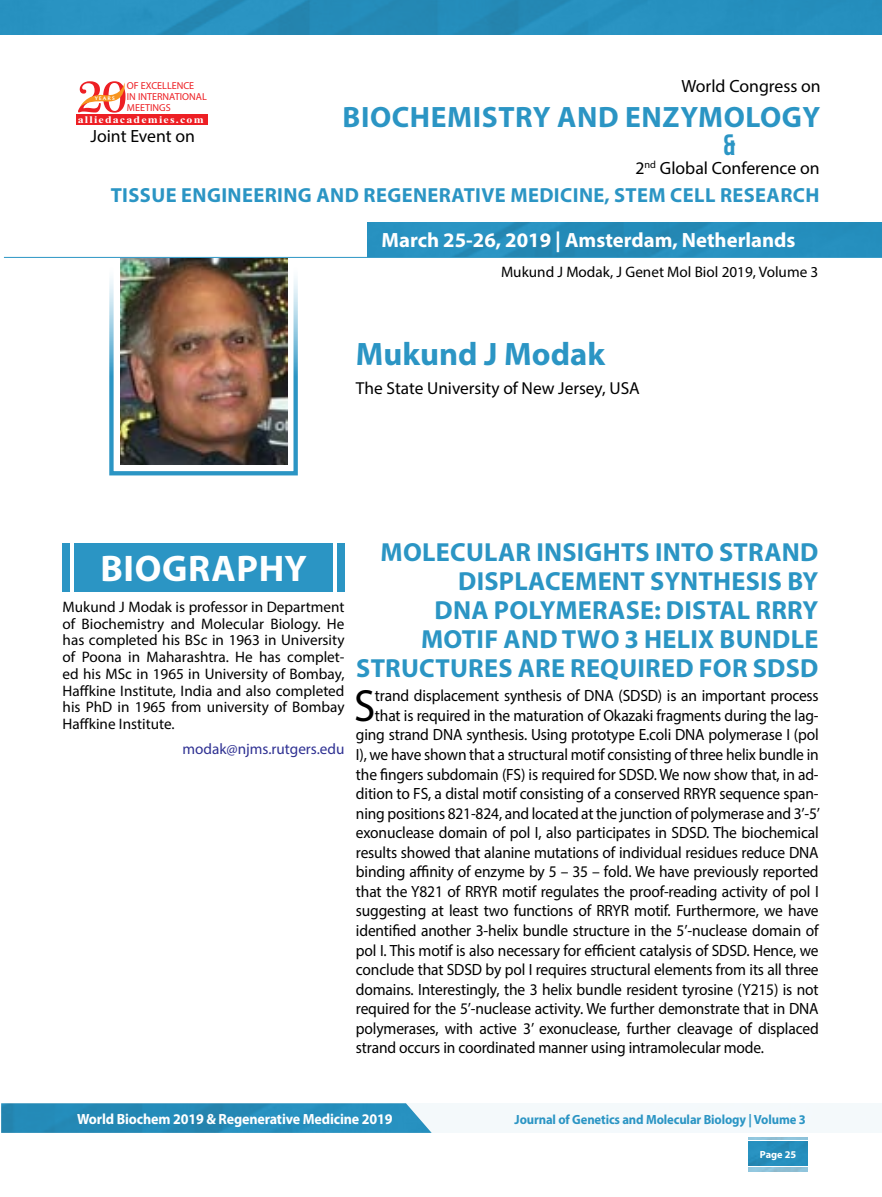
<style>
.page{position:relative;width:882px;height:1197px;background:#fff}
.page>*{position:absolute;margin:0;border:0;box-sizing:border-box;transform-origin:0 0}
.t1{font:45.32px "Myriad Pro";color:#000;scale:.95 1}
.t2{font:700 37.27px "Myriad Pro";letter-spacing:.02em;color:#fff}
.t3{font:700 32.55px "Myriad Pro";color:#2b95c4}
.t4{font:700 29.57px "Myriad Pro";letter-spacing:.02em;color:#2b95c4}
.t5{font:29.57px "Bebas Neue";color:#2b95c4}
.t6{font:700 26.25px/28.9px "Myriad Pro";letter-spacing:.01em;color:#2b95c4;text-align:right}
.t7{font:700 20.65px "Myriad Pro";color:#fff}
.t8{font:700 20.47px "Myriad Pro";letter-spacing:.02em;color:#2b95c4}
.t9{font:17.68px "Myriad Pro";color:#000}
.t10{font:17.32px "Myriad Pro";color:#000}
.t11{font:16.28px "Myriad Pro";letter-spacing:-.01em;color:#000;scale:.95 1}
.t12{font:15.22px/16.8px "Myriad Pro";color:#000;text-align:justify}
.t13{font:15.22px "Myriad Pro";color:#2e3092}
.t14{font:700 14.88px "Myriad Pro";letter-spacing:-.01em;color:#fff;scale:.95 1}
.t15{font:700 13.3px "Myriad Pro";letter-spacing:-.01em;color:#2b95c4;scale:.95 1}
.t16{font:700 10.33px "Myriad Pro";color:#fff}
.t17{font:10.15px/10.8px "Myriad Pro";color:#ed1f24}
.t18{font:700 10.15px "Times New Roman";letter-spacing:.1em;color:#fff;scale:1.18 1}
.t19{font:5.25px "Oregon LDO Black";letter-spacing:.24em;color:#fff;scale:1.06 1}
</style>
<div class="page">
<div style="left:748px;top:1141px;width:60px;height:25px;background:#2b95c4"></div>
<hr style="left:748px;top:1137px;width:60px;height:3px;background:#2b95c4">
<img style="left:1px;top:1103px;width:431px;height:30px">
<img style="left:367px;top:222px;width:515px;height:35px">
<div style="left:77px;top:114px;width:131px;height:11px;background:#ed1f24"></div>
<svg style="left:78px;top:81px;width:48px;height:32px"></svg>
<hr style="left:4px;top:257px;width:878px;height:1px;background:#2b95c4">
<img style="left:0;top:0;width:882px;height:35px">
<div style="left:109px;top:265px;width:189px;height:210px;border:4px solid #2b95c4"></div>
<img style="left:120px;top:259px;width:167px;height:206px">
<div style="left:75px;top:543px;width:258px;height:48px;background:#2b95c4"></div>
<div style="left:337px;top:543px;width:8px;height:48px;background:#2b95c4"></div>
<div style="left:63px;top:543px;width:7px;height:48px;background:#2b95c4"></div>
<p class="t17" style="left:127px;top:80px;width:81px">OF EXCELLENCE<br>IN INTERNATIONAL<br>MEETINGS</p>
<p class="t18" style="left:78px;top:112px;width:108px">alliedacademies.com</p>
<p class="t19" style="left:95px;top:95px;width:20px">YEARS</p>
<p class="t9" style="left:91px;top:125px;width:106px">Joint Event on</p>
<p class="t9" style="left:681px;top:75px;width:141px">World Congress on</p>
<h3 class="t4" style="left:343px;top:97px;width:479px">BIOCHEMISTRY AND ENZYMOLOGY</h3>
<h3 class="t5" style="left:723px;top:128px;width:14px">&amp;</h3>
<p class="t9" style="left:635px;top:157px;width:186px">2<sup>nd</sup> Global Conference on</p>
<p class="t8" style="left:111px;top:182px;width:710px">TISSUE ENGINEERING AND REGENERATIVE MEDICINE, STEM CELL RESEARCH</p>
<p class="t7" style="left:382px;top:227px;width:415px">March 25-26, 2019 | Amsterdam, Netherlands</p>
<p class="t12" style="left:501px;top:263px;width:319px">Mukund J Modak, J Genet Mol Biol 2019, Volume 3</p>
<h3 class="t3" style="left:356px;top:332px;width:251px">Mukund J Modak</h3>
<p class="t10" style="left:356px;top:377px;width:285px">The State University of New Jersey, USA</p>
<h2 class="t2" style="left:100px;top:544px;width:208px">BIOGRAPHY</h2>
<p class="t12" style="left:63px;top:598px;width:283px">Mukund J Modak is professor in Department of Biochemistry and Molecular Biology. He has completed his BSc in 1963 in University of Poona in Maharashtra. He has complet&shy;ed his MSc in 1965 in University of Bombay, Haffkine Institute, India and also completed his PhD in 1965 from university of Bombay Haffkine Institute.</p>
<p class="t13" style="left:183px;top:739px;width:164px">modak@njms.rutgers.edu</p>
<h3 class="t6" style="left:356px;top:537px;width:464px">MOLECULAR INSIGHTS INTO STRAND<br>DISPLACEMENT SYNTHESIS BY<br>DNA POLYMERASE: DISTAL RRRY<br>MOTIF AND TWO 3 HELIX BUNDLE<br>STRUCTURES ARE REQUIRED FOR SDSD</h3>
<h1 class="t1" style="left:354px;top:678px;width:24px">S</h1>
<p class="t11" style="left:375px;top:686px;width:469px">trand displacement synthesis of DNA (SDSD) is an important process</p>
<p class="t11" style="left:375px;top:705px;width:469px">that is required in the maturation of Okazaki fragments during the lag-</p>
<p class="t11" style="left:356px;top:725px;width:489px">ging strand DNA synthesis. Using prototype E.coli DNA polymerase I (pol</p>
<p class="t11" style="left:356px;top:745px;width:489px">I), we have shown that a structural motif consisting of three helix bundle in</p>
<p class="t11" style="left:356px;top:764px;width:489px">the fingers subdomain (FS) is required for SDSD. We now show that, in ad-</p>
<p class="t11" style="left:356px;top:784px;width:489px">dition to FS, a distal motif consisting of a conserved RRYR sequence span-</p>
<p class="t11" style="left:356px;top:803px;width:490px">ning positions 821-824, and located at the junction of polymerase and 3’-5’</p>
<p class="t11" style="left:356px;top:823px;width:489px">exonuclease domain of pol I, also participates in SDSD. The biochemical</p>
<p class="t11" style="left:356px;top:842px;width:489px">results showed that alanine mutations of individual residues reduce DNA</p>
<p class="t11" style="left:356px;top:862px;width:489px">binding affinity of enzyme by 5 – 35 – fold. We have previously reported</p>
<p class="t11" style="left:356px;top:881px;width:489px">that the Y821 of RRYR motif regulates the proof-reading activity of pol I</p>
<p class="t11" style="left:356px;top:901px;width:489px">suggesting at least two functions of RRYR motif. Furthermore, we have</p>
<p class="t11" style="left:356px;top:920px;width:489px">identified another 3-helix bundle structure in the 5’-nuclease domain of</p>
<p class="t11" style="left:356px;top:940px;width:489px">pol I. This motif is also necessary for efficient catalysis of SDSD. Hence, we</p>
<p class="t11" style="left:356px;top:960px;width:489px">conclude that SDSD by pol I requires structural elements from its all three</p>
<p class="t11" style="left:356px;top:979px;width:489px">domains. Interestingly, the 3 helix bundle resident tyrosine (Y215) is not</p>
<p class="t11" style="left:356px;top:999px;width:489px">required for the 5’-nuclease activity. We further demonstrate that in DNA</p>
<p class="t11" style="left:356px;top:1018px;width:489px">polymerases, with active 3’ exonuclease, further cleavage of displaced</p>
<p class="t11" style="left:356px;top:1038px;width:431px">strand occurs in coordinated manner using intramolecular mode.</p>
<p class="t14" style="left:77px;top:1109px;width:333px">World Biochem 2019 &amp; Regenerative Medicine 2019</p>
<p class="t15" style="left:515px;top:1110px;width:308px">Journal of Genetics and Molecular Biology | Volume 3</p>
<p class="t16" style="left:760px;top:1148px;width:38px">Page 25</p>
</div>
